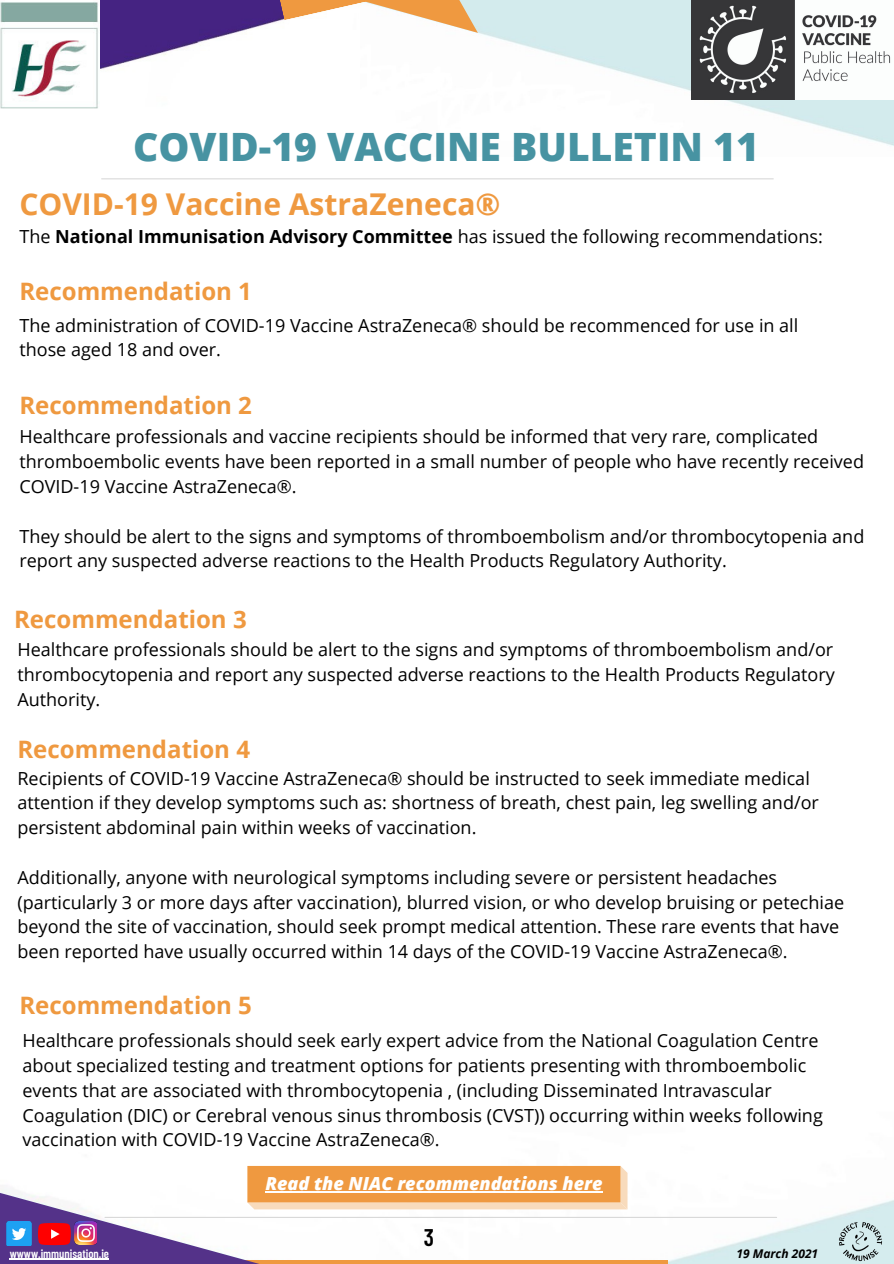
<style>
.page{position:relative;width:894px;height:1264px;background:#fff}
.page>*{position:absolute;margin:0;border:0;box-sizing:border-box;transform-origin:0 0}
.t1{font:800 39px "Open Sans";color:#4793a2}
.t2{font:700 30px "Open Sans";color:#ef9940}
.t3{font:700 24px "Open Sans";color:#ef9940}
.t4{font:600 24px "Barlow Condensed";color:#000}
.t5{font:18px/24.8px "Open Sans";color:#000}
.t6{font:italic 800 18px "Open Sans";color:#fff}
.t7{font:600 12px "Barlow Condensed";color:#fff}
.t8{font:italic 700 12px "Open Sans";color:#000}
.s1{font-weight:700}
</style>
<div class="page">
<img style="left:478px;top:0;width:415px;height:146px">
<hr style="left:102px;top:178px;width:671px;height:1px;background:#d9d9d9">
<img style="left:0;top:1172px;width:893px;height:91px">
<img style="left:690px;top:0;width:203px;height:99px">
<img style="left:100px;top:0;width:141px;height:69px">
<img style="left:0;top:2px;width:98px;height:107px">
<svg style="left:359px;top:1259px;width:308px;height:4px"></svg>
<img style="left:0;top:1192px;width:359px;height:71px">
<svg style="left:38px;top:1222px;width:33px;height:23px"></svg>
<img style="left:74px;top:1221px;width:23px;height:23px">
<img style="left:838px;top:1221px;width:44px;height:40px">
<svg style="left:241px;top:0;width:237px;height:33px"></svg>
<img style="left:3px;top:1221px;width:32px;height:24px">
<hr style="left:10px;top:1258px;width:99px;height:1px;background:#fff">
<hr style="left:105px;top:1216px;width:671px;height:1px;background:#d9d9d9">
<svg style="left:247px;top:1165px;width:380px;height:44px;background:#f1a85d"></svg>
<hr style="left:265px;top:1191px;width:337px;height:1px;background:#fff">
<p class="t1" style="left:133px;top:120px;width:627px">COVID-19 VACCINE BULLETIN 11</p>
<p class="t2" style="left:19px;top:183px;width:482px">COVID-19 Vaccine AstraZeneca®</p>
<p class="t5" style="left:19px;top:223px;width:804px">The <span class="s1">National Immunisation Advisory Committee</span> has issued the following recommendations:</p>
<p class="t3" style="left:19px;top:274px;width:234px">Recommendation 1</p>
<p class="t5" style="left:19px;top:312px;width:780px">The administration of COVID-19 Vaccine AstraZeneca® should be recommenced for use in all those aged 18 and over.</p>
<p class="t3" style="left:19px;top:388px;width:234px">Recommendation 2</p>
<p class="t5" style="left:19px;top:424px;width:845px">Healthcare professionals and vaccine recipients should be informed that very rare, complicated thromboembolic events have been reported in a small number of people who have recently received<br>COVID-19 Vaccine AstraZeneca®.</p>
<p class="t5" style="left:19px;top:523px;width:846px">They should be alert to the signs and symptoms of thromboembolism and/or thrombocytopenia and report any suspected adverse reactions to the Health Products Regulatory Authority.</p>
<p class="t3" style="left:14px;top:602px;width:234px">Recommendation 3</p>
<p class="t5" style="left:17px;top:637px;width:818px;text-align:justify">Healthcare professionals should be alert to the signs and symptoms of thromboembolism and/or thrombocytopenia and report any suspected adverse reactions to the Health Products Regulatory Authority.</p>
<p class="t3" style="left:17px;top:732px;width:234px">Recommendation 4</p>
<p class="t5" style="left:17px;top:765px;width:802px">Recipients of COVID-19 Vaccine AstraZeneca® should be instructed to seek immediate medical attention if they develop symptoms such as: shortness of breath, chest pain, leg swelling and/or persistent abdominal pain within weeks of vaccination.</p>
<p class="t5" style="left:17px;top:864px;width:828px">Additionally, anyone with neurological symptoms including severe or persistent headaches (particularly 3 or more days after vaccination), blurred vision, or who develop bruising or petechiae beyond the site of vaccination, should seek prompt medical attention. These rare events that have been reported have usually occurred within 14 days of the COVID-19 Vaccine AstraZeneca®.</p>
<p class="t3" style="left:19px;top:988px;width:234px">Recommendation 5</p>
<p class="t5" style="left:22px;top:1027px;width:801px">Healthcare professionals should seek early expert advice from the National Coagulation Centre about specialized testing and treatment options for patients presenting with thromboembolic events that are associated with thrombocytopenia , (including Disseminated Intravascular Coagulation (DIC) or Cerebral venous sinus thrombosis (CVST)) occurring within weeks following vaccination with COVID-19 Vaccine AstraZeneca®.</p>
<p class="t6" style="left:265px;top:1170px;width:338px">Read the NIAC recommendations here</p>
<p class="t7" style="left:10px;top:1245px;width:101px">wwww.immunisation.ie</p>
<p class="t4" style="left:423px;top:1222px;width:12px">3</p>
<p class="t8" style="left:736px;top:1245px;width:83px">19 March 2021</p>
</div>
